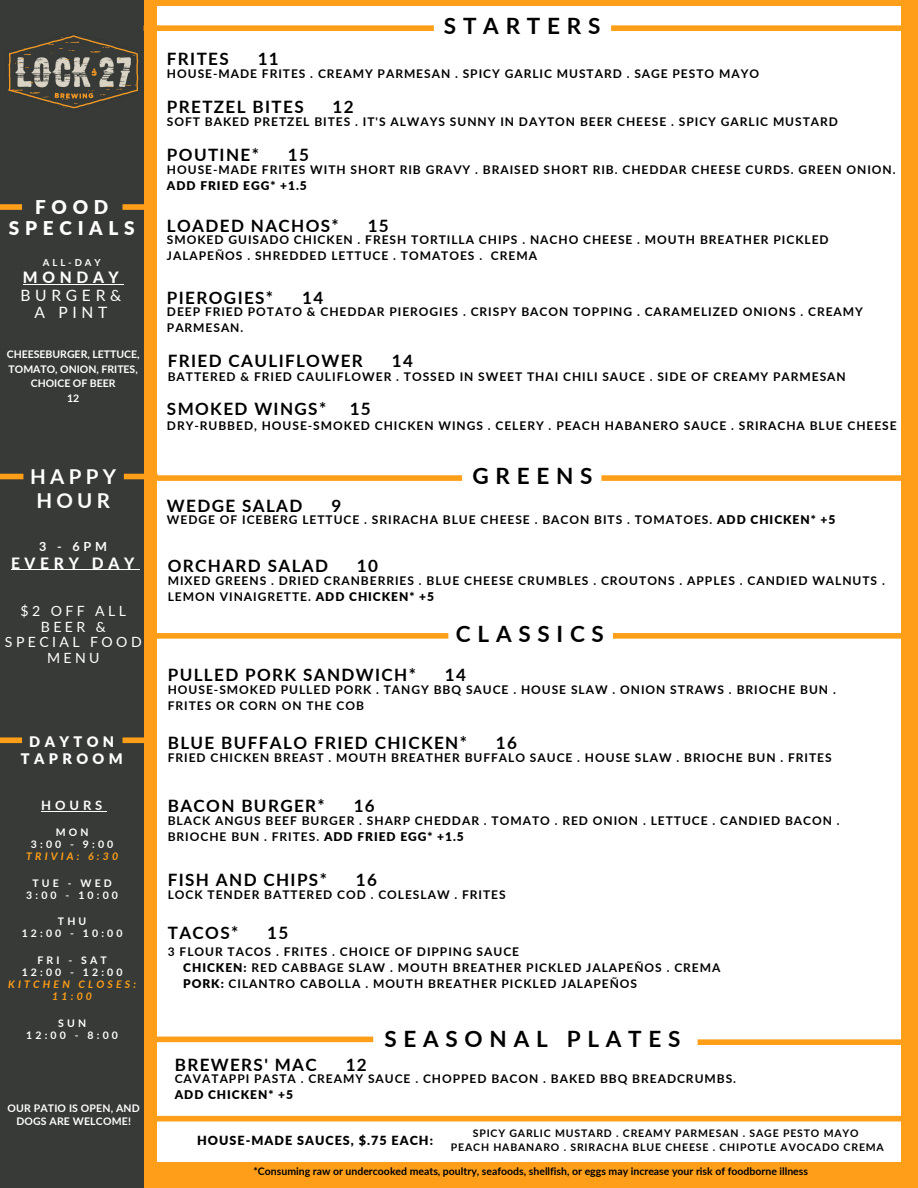
<style>
.page{position:relative;width:918px;height:1188px;background:#ff9f19}
.page>*{position:absolute;margin:0;border:0;box-sizing:border-box;transform-origin:0 0}
.t1{font:700 22.5px "Lato";letter-spacing:.3em;color:#000}
.t2{font:700 20.55px/23.7px "Lato";letter-spacing:.21em;color:#fff}
.t3{font:900 19.05px/21.3px "Lato";letter-spacing:.3em;color:#fff;text-align:center}
.t4{font:700 17.1px "Lato";letter-spacing:.08em;color:#000}
.t5{font:800 15.6px "Lato";letter-spacing:.3em;color:#fff}
.t6{font:15.6px/17.5px "Lato";letter-spacing:.3em;color:#fff;text-align:center}
.t7{font:900 14.55px/16.8px "Lato";letter-spacing:.3em;color:#fff;text-align:center}
.t8{font:14.1px/15.8px "Lato";letter-spacing:.245em;color:#fff;text-align:center}
.t9{font:700 13.05px "Lato";letter-spacing:.3em;color:#fff}
.t10{font:900 12.6px "Lato";letter-spacing:.08em;color:#000}
.t11{font:700 12.6px "Lato";color:#fff}
.t12{font:700 12px/16px "Lato";letter-spacing:.08em;color:#000}
.t13{font:900 12px "Lato";letter-spacing:.08em;color:#000}
.t14{font:700 10.5px/12.3px "Lato";letter-spacing:.015em;color:#fff;text-align:center}
.t15{font:700 10.5px "Lato";color:#000}
.t16{font:700 10.5px/14px "Lato";letter-spacing:.08em;color:#000;text-align:center}
.t17{font:700 10.5px/12.3px "Lato";letter-spacing:.3em;color:#fff;text-align:center}
.t18{font:italic 700 10.5px/12.3px "Lato";letter-spacing:.3em;color:#ff9f19;text-align:center}
.t19{font:700 9.6px "Lato";letter-spacing:.3em;color:#fff}
.s1{font-weight:900}
</style>
<div class="page">
<div style="left:157px;top:6px;width:744px;height:1155px;background:#fff"></div>
<div style="left:0;top:0;width:144px;height:1188px;background:#373a36"></div>
<img style="left:7px;top:35px;width:132px;height:74px">
<hr style="left:41px;top:811px;width:65px;height:1px;background:#fff">
<hr style="left:23px;top:284px;width:101px;height:1px;background:#fff">
<div style="left:0;top:204px;width:22px;height:6px;background:#ff9f19"></div>
<div style="left:123px;top:204px;width:33px;height:6px;background:#ff9f19"></div>
<div style="left:0;top:737px;width:22px;height:6px;background:#ff9f19"></div>
<div style="left:123px;top:737px;width:33px;height:6px;background:#ff9f19"></div>
<div style="left:151px;top:1116px;width:760px;height:5px;background:#ff9f19"></div>
<hr style="left:11px;top:570px;width:128px;height:1px;background:#fff">
<div style="left:0;top:474px;width:23px;height:5px;background:#ff9f19"></div>
<div style="left:124px;top:474px;width:34px;height:5px;background:#ff9f19"></div>
<div style="left:144px;top:25px;width:290px;height:6px;background:#ff9f19"></div>
<div style="left:611px;top:25px;width:290px;height:6px;background:#ff9f19"></div>
<div style="left:154px;top:475px;width:308px;height:6px;background:#ff9f19"></div>
<div style="left:601px;top:475px;width:303px;height:6px;background:#ff9f19"></div>
<div style="left:151px;top:633px;width:297px;height:6px;background:#ff9f19"></div>
<div style="left:613px;top:633px;width:303px;height:6px;background:#ff9f19"></div>
<div style="left:154px;top:1037px;width:219px;height:5px;background:#ff9f19"></div>
<div style="left:698px;top:1039px;width:217px;height:6px;background:#ff9f19"></div>
<h3 class="t3" style="left:9px;top:196px;width:127px">FOOD<br>SPECIALS</h3>
<p class="t19" style="left:43px;top:257px;width:59px">ALL-DAY</p>
<h3 class="t5" style="left:23px;top:268px;width:98px">MONDAY</h3>
<h3 class="t6" style="left:21px;top:286px;width:102px">BURGER&amp;<br>A PINT</h3>
<p class="t14" style="left:7px;top:347px;width:134px;line-height:14.4px">CHEESEBURGER, LETTUCE,<br>TOMATO, ONION, FRITES,<br>CHOICE OF BEER<br>12</p>
<h2 class="t2" style="left:30px;top:464px;width:87px">HAPPY<br>HOUR</h2>
<p class="t11" style="left:39px;top:539px;width:69px">3 - 6PM</p>
<h3 class="t5" style="left:11px;top:553px;width:125px">EVERY DAY</h3>
<p class="t8" style="left:5px;top:603px;width:138px">$2 OFF ALL<br>BEER &amp;<br>SPECIAL FOOD<br>MENU</p>
<p class="t7" style="left:21px;top:733px;width:103px">DAYTON<br>TAPROOM</p>
<p class="t9" style="left:41px;top:798px;width:63px">HOURS</p>
<p class="t14" style="left:31px;top:826px;width:84px">MON<br>3:00 - 9:00</p>
<p class="t18" style="left:26px;top:850px;width:93px">TRIVIA: 6:30</p>
<p class="t17" style="left:26px;top:876px;width:93px">TUE - WED<br>3:00 - 10:00</p>
<p class="t17" style="left:22px;top:915px;width:102px">THU<br>12:00 - 10:00</p>
<p class="t17" style="left:22px;top:953px;width:102px">FRI - SAT<br>12:00 - 12:00</p>
<p class="t18" style="left:8px;top:978px;width:129px">KITCHEN CLOSES:<br>11:00</p>
<p class="t14" style="left:26px;top:1016px;width:93px">SUN<br>12:00 - 8:00</p>
<p class="t14" style="left:8px;top:1102px;width:134px">OUR PATIO IS OPEN, AND<br>DOGS ARE WELCOME!</p>
<h3 class="t4" style="left:167px;top:48px;width:63px">FRITES</h3>
<h3 class="t4" style="left:258px;top:48px;width:23px">11</h3>
<h1 class="t1" style="left:444px;top:12px;width:158px">STARTERS</h1>
<p class="t12" style="left:167px;top:65px;width:594px">HOUSE-MADE FRITES . CREAMY PARMESAN . SPICY GARLIC MUSTARD . SAGE PESTO MAYO</p>
<h3 class="t4" style="left:167px;top:96px;width:138px">PRETZEL BITES</h3>
<h3 class="t4" style="left:333px;top:96px;width:23px">12</h3>
<p class="t12" style="left:167px;top:113px;width:673px">SOFT BAKED PRETZEL BITES . IT'S ALWAYS SUNNY IN DAYTON BEER CHEESE . SPICY GARLIC MUSTARD</p>
<p class="t12" style="left:167px;top:161px;width:730px">HOUSE-MADE FRITES WITH SHORT RIB GRAVY . BRAISED SHORT RIB. CHEDDAR CHEESE CURDS. GREEN ONION.</p>
<p class="t13" style="left:167px;top:178px;width:141px">ADD FRIED EGG* +1.5</p>
<h3 class="t4" style="left:167px;top:144px;width:94px">POUTINE*</h3>
<h3 class="t4" style="left:288px;top:144px;width:23px">15</h3>
<h3 class="t4" style="left:167px;top:215px;width:173px">LOADED NACHOS*</h3>
<h3 class="t4" style="left:368px;top:215px;width:23px">15</h3>
<p class="t12" style="left:167px;top:231px;width:663px">SMOKED GUISADO CHICKEN . FRESH TORTILLA CHIPS . NACHO CHEESE . MOUTH BREATHER PICKLED<br>JALAPEÑOS . SHREDDED LETTUCE . TOMATOES . CREMA</p>
<h3 class="t4" style="left:167px;top:287px;width:108px">PIEROGIES*</h3>
<h3 class="t4" style="left:302px;top:287px;width:23px">14</h3>
<p class="t12" style="left:167px;top:304px;width:697px">DEEP FRIED POTATO &amp; CHEDDAR PIEROGIES . CRISPY BACON TOPPING . CARAMELIZED ONIONS . CREAMY<br>PARMESAN.</p>
<h3 class="t4" style="left:168px;top:350px;width:197px">FRIED CAULIFLOWER</h3>
<h3 class="t4" style="left:392px;top:350px;width:23px">14</h3>
<p class="t12" style="left:168px;top:369px;width:680px">BATTERED &amp; FRIED CAULIFLOWER . TOSSED IN SWEET THAI CHILI SAUCE . SIDE OF CREAMY PARMESAN</p>
<h3 class="t4" style="left:167px;top:398px;width:161px">SMOKED WINGS*</h3>
<h3 class="t4" style="left:350px;top:398px;width:23px">15</h3>
<p class="t12" style="left:167px;top:417px;width:731px">DRY-RUBBED, HOUSE-SMOKED CHICKEN WINGS . CELERY . PEACH HABANERO SAUCE . SRIRACHA BLUE CHEESE</p>
<h3 class="t4" style="left:167px;top:495px;width:137px">WEDGE SALAD</h3>
<h3 class="t4" style="left:331px;top:495px;width:11px">9</h3>
<h1 class="t1" style="left:472px;top:462px;width:122px">GREENS</h1>
<p class="t12" style="left:167px;top:511px;width:670px">WEDGE OF ICEBERG LETTUCE . SRIRACHA BLUE CHEESE . BACON BITS . TOMATOES. <span class="s1">ADD CHICKEN* +5</span></p>
<h3 class="t4" style="left:168px;top:555px;width:162px">ORCHARD SALAD</h3>
<h3 class="t4" style="left:357px;top:555px;width:23px">10</h3>
<p class="t12" style="left:168px;top:573px;width:719px">MIXED GREENS . DRIED CRANBERRIES . BLUE CHEESE CRUMBLES . CROUTONS . APPLES . CANDIED WALNUTS .<br>LEMON VINAIGRETTE. <span class="s1">ADD CHICKEN* +5</span></p>
<h1 class="t1" style="left:456px;top:620px;width:150px">CLASSICS</h1>
<h3 class="t4" style="left:168px;top:664px;width:250px">PULLED PORK SANDWICH*</h3>
<h3 class="t4" style="left:445px;top:664px;width:23px">14</h3>
<p class="t12" style="left:168px;top:681px;width:670px">HOUSE-SMOKED PULLED PORK . TANGY BBQ SAUCE . HOUSE SLAW . ONION STRAWS . BRIOCHE BUN .<br>FRITES OR CORN ON THE COB</p>
<h3 class="t4" style="left:168px;top:733px;width:301px">BLUE BUFFALO FRIED CHICKEN*</h3>
<h3 class="t4" style="left:496px;top:733px;width:23px">16</h3>
<p class="t12" style="left:168px;top:749px;width:665px">FRIED CHICKEN BREAST . MOUTH BREATHER BUFFALO SAUCE . HOUSE SLAW . BRIOCHE BUN . FRITES</p>
<h3 class="t4" style="left:168px;top:795px;width:159px">BACON BURGER*</h3>
<h3 class="t4" style="left:354px;top:795px;width:23px">16</h3>
<p class="t12" style="left:168px;top:812px;width:673px">BLACK ANGUS BEEF BURGER . SHARP CHEDDAR . TOMATO . RED ONION . LETTUCE . CANDIED BACON .<br>BRIOCHE BUN . FRITES. <span class="s1">ADD FRIED EGG* +1.5</span></p>
<h3 class="t4" style="left:168px;top:870px;width:161px">FISH AND CHIPS*</h3>
<h3 class="t4" style="left:356px;top:870px;width:23px">16</h3>
<p class="t12" style="left:168px;top:886px;width:339px">LOCK TENDER BATTERED COD . COLESLAW . FRITES</p>
<h3 class="t4" style="left:168px;top:922px;width:72px">TACOS*</h3>
<h3 class="t4" style="left:267px;top:922px;width:23px">15</h3>
<p class="t12" style="left:183px;top:943px;width:539px;text-indent:-15px">3 FLOUR TACOS . FRITES . CHOICE OF DIPPING SAUCE<br><span class="s1">CHICKEN:</span> RED CABBAGE SLAW . MOUTH BREATHER PICKLED JALAPEÑOS . CREMA<br><span class="s1">PORK:</span> CILANTRO CABOLLA . MOUTH BREATHER PICKLED JALAPEÑOS</p>
<h1 class="t1" style="left:384px;top:1025px;width:298px">SEASONAL PLATES</h1>
<h3 class="t4" style="left:175px;top:1054px;width:144px">BREWERS' MAC</h3>
<h3 class="t4" style="left:346px;top:1054px;width:23px">12</h3>
<p class="t12" style="left:175px;top:1071px;width:563px">CAVATAPPI PASTA . CREAMY SAUCE . CHOPPED BACON . BAKED BBQ BREADCRUMBS.</p>
<p class="t13" style="left:175px;top:1087px;width:120px">ADD CHICKEN* +5</p>
<p class="t10" style="left:197px;top:1132px;width:237px">HOUSE-MADE SAUCES, $.75 EACH:</p>
<p class="t16" style="left:451px;top:1126px;width:435px">SPICY GARLIC MUSTARD . CREAMY PARMESAN . SAGE PESTO MAYO<br>PEACH HABANARO . SRIRACHA BLUE CHEESE . CHIPOTLE AVOCADO CREMA</p>
<p class="t15" style="left:253px;top:1164px;width:556px">*Consuming raw or undercooked meats, poultry, seafoods, shellfish, or eggs may increase your risk of foodborne illness</p>
</div>
